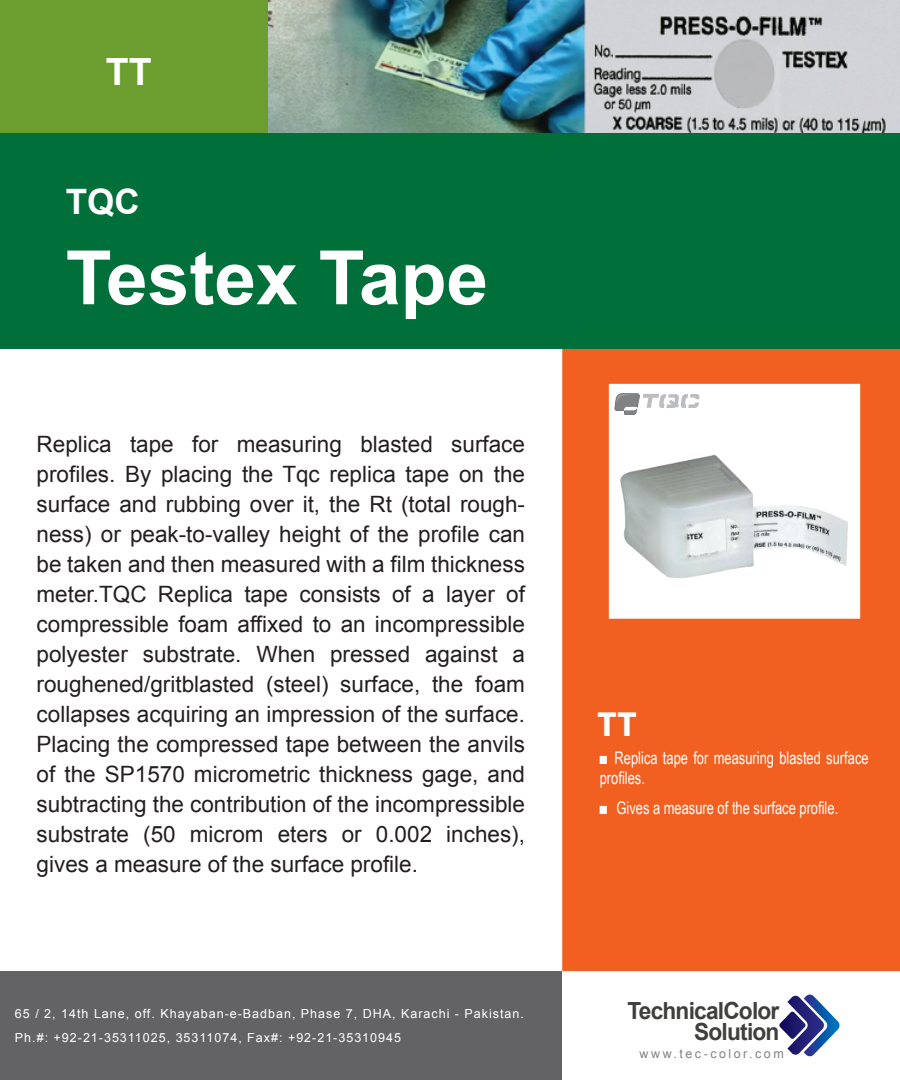
<style>
.page{position:relative;width:900px;height:1080px;background:#fff}
.page>*{position:absolute;margin:0;border:0;box-sizing:border-box;transform-origin:0 0}
.t1{font:700 75px "Arial";color:#fff}
.t2{font:700 37.5px "Arial";color:#fff}
.t3{font:700 35px "Arial";color:#fff}
.t4{font:700 35px "Myriad";color:#fff}
.t5{font:700 23.5px/21.2px "Arial";letter-spacing:-.035em;color:#3f403e;text-align:right;scale:.96 1}
.t6{font:22.5px/30px "Arial";color:#231f20;text-align:justify}
.t7{font:17.5px/20px "Arial Narrow";color:#fff;scale:.9 1}
.t8{font:12.5px/24px "Arial";letter-spacing:.08em;color:#fff}
.t9{font:12.5px "Arial";letter-spacing:.2em;color:#808285}
</style>
<div class="page">
<div style="left:0;top:0;width:317px;height:147px;background:#6c9e2f"></div>
<img style="left:268px;top:0;width:632px;height:133px">
<svg style="left:562px;top:349px;width:338px;height:622px;background:#f37139"></svg>
<div style="left:0;top:133px;width:900px;height:216px;background:#006f3a"></div>
<div style="left:0;top:971px;width:562px;height:109px;background:#636366"></div>
<svg style="left:779px;top:994px;width:61px;height:63px"></svg>
<svg style="left:614px;top:393px;width:85px;height:22px"></svg>
<img style="left:614px;top:447px;width:238px;height:161px">
<h2 class="t2" style="left:106px;top:47px;width:47px">TT</h2>
<h3 class="t3" style="left:66px;top:179px;width:75px">TQC</h3>
<h1 class="t1" style="left:66px;top:228px;width:424px">Testex Tape</h1>
<p class="t6" style="left:37px;top:430px;width:490px">Replica tape for measuring blasted surface profiles. By placing the Tqc replica tape on the surface and rubbing over it, the Rt (total rough&shy;ness) or peak-to-valley height of the profile can be taken and then measured with a film thickness meter.TQC Replica tape consists of a layer of compressible foam affixed to an incompressible polyester substrate. When pressed against a roughened/gritblasted (steel) surface, the foam collapses acquiring an impression of the surface.<br>Placing the compressed tape between the anvils of the SP1570 micrometric thickness gage, and subtracting the contribution of the incompressible substrate (50 microm eters or 0.002 inches), gives a measure of the surface profile.</p>
<h3 class="t4" style="left:598px;top:707px;width:41px">TT</h3>
<p class="t7" style="left:600px;top:748px;width:300px">■ Replica tape for measuring blasted surface profiles.</p>
<p class="t7" style="left:600px;top:798px;width:267px">■ Gives a measure of the surface profile.</p>
<p class="t8" style="left:15px;top:1002px;width:511px">65 / 2, 14th Lane, off. Khayaban-e-Badban, Phase 7, DHA, Karachi - Pakistan.<br>Ph.#: +92-21-35311025, 35311074, Fax#: +92-21-35310945</p>
<p class="t5" style="left:627px;top:1001px;width:160px">TechnicalColor<br>Solution</p>
<p class="t9" style="left:640px;top:1046px;width:146px">www.tec-color.com</p>
</div>
